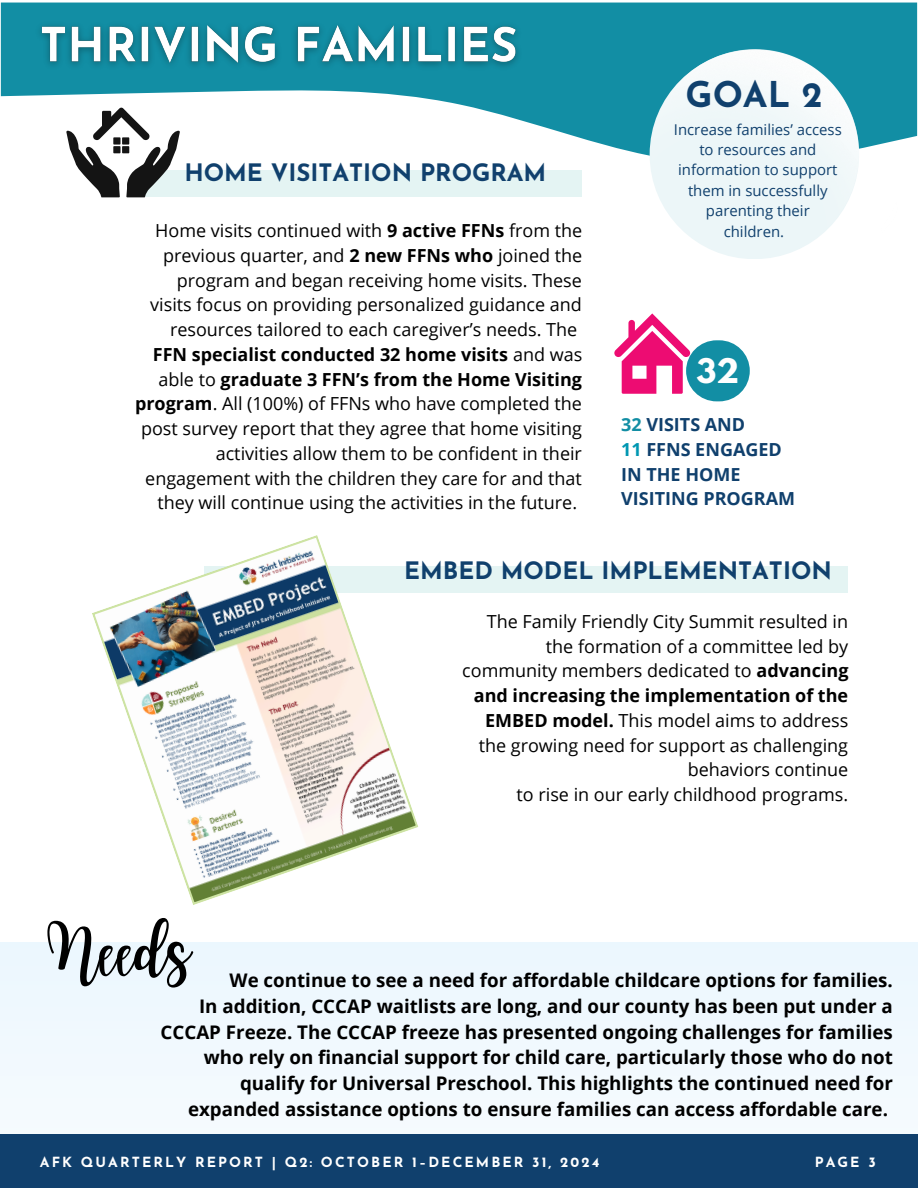
<style>
.page{position:relative;width:918px;height:1188px;background:#fff}
.page>*{position:absolute;margin:0;border:0;box-sizing:border-box;transform-origin:0 0}
.t1{font:53.55px "Joshico";color:#000}
.t2{font:700 35.55px "Josefin Sans";color:#10406d}
.t3{font:700 30px "League Spartan";color:#fefefe}
.t4{font:700 24px "Josefin Sans";color:#10406d}
.t5{font:700 18.75px/25.8px "Open Sans";color:#000;text-align:right}
.t6{font:18px/24.8px "Open Sans";color:#000;text-align:right}
.t7{font:700 18px/24.8px "Open Sans";color:#10406d}
.t8{font:14.85px/20.4px "Open Sans";color:#10406d;text-align:center}
.t9{font:700 13.95px "Josefin Sans";letter-spacing:.15em;color:#fff}
.s1{font-weight:700}
.s2{color:#128ea4}
.s3{color:#0097b2}
</style>
<div class="page">
<svg style="left:1px;top:3px;width:916px;height:164px;fill:#128ea4"></svg>
<img style="left:29px;top:14px;width:500px;height:63px">
<img style="left:651px;top:50px;width:249px;height:209px">
<div style="left:0;top:943px;width:918px;height:245px;background:#f1f9fe"></div>
<div style="left:0;top:1134px;width:918px;height:54px;background:#10406d"></div>
<svg style="left:614px;top:313px;width:77px;height:80px"></svg>
<div style="left:686px;top:340px;width:64px;height:61px;background:#128ea4;border-radius:31px"></div>
<div style="left:205px;top:566px;width:643px;height:27px;background:#e4f4f3"></div>
<svg style="left:92px;top:535px;width:326px;height:370px"></svg>
<div style="left:140px;top:170px;width:442px;height:27px;background:#e4f4f3"></div>
<svg style="left:66px;top:107px;width:114px;height:90px"></svg>
<h3 class="t4" style="left:184px;top:163px;width:364px">HOME VISITATION PROGRAM</h3>
<p class="t6" style="left:150px;top:218px;width:434px">Home visits continued with <span class="s1">9 active FFNs</span> from the previous quarter, and <span class="s1">2 new FFNs who</span> joined the program and began receiving home visits. These visits focus on providing personalized guidance and resources tailored to each caregiver’s needs. The</p>
<p class="t6" style="left:135px;top:341px;width:449px"><span class="s1">FFN specialist conducted 32 home visits</span> and was able to <span class="s1">graduate 3 FFN’s from the Home Visiting program</span>. All (100%) of FFNs who have completed the post survey report that they agree that home visiting activities allow them to be confident in their engagement with the children they care for and that they will continue using the activities in the future.</p>
<p class="t2" style="left:686px;top:80px;width:139px">GOAL 2</p>
<p class="t8" style="left:674px;top:119px;width:169px">Increase families’ access</p>
<p class="t8" style="left:678px;top:139px;width:161px">to resources and information to support them in successfully parenting their</p>
<h2 class="t8" style="left:724px;top:221px;width:62px">children.</h2>
<p class="t3" style="left:697px;top:356px;width:44px">32</p>
<h3 class="t7" style="left:621px;top:412px;width:175px"><span class="s2">32</span> VISITS AND<br><span class="s3">11</span> FFNS ENGAGED<br>IN THE HOME<br>VISITING PROGRAM</h3>
<p class="t4" style="left:404px;top:561px;width:429px">EMBED MODEL IMPLEMENTATION</p>
<h4 class="t6" style="left:462px;top:608px;width:388px">The Family Friendly City Summit resulted in the formation of a committee led by community members dedicated to <span class="s1">advancing and increasing the implementation of the EMBED model.</span> This model aims to address the growing need for support as challenging behaviors continue<br>to rise in our early childhood programs.</h4>
<p class="t1" style="left:47px;top:905px;width:145px">Needs</p>
<p class="t5" style="left:161px;top:967px;width:734px">We continue to see a need for affordable childcare options for families.<br>In addition, CCCAP waitlists are long, and our county has been put under a CCCAP Freeze. The CCCAP freeze has presented ongoing challenges for families who rely on financial support for child care, particularly those who do not qualify for Universal Preschool. This highlights the continued need for expanded assistance options to ensure families can access affordable care.</p>
<h6 class="t9" style="left:40px;top:1156px;width:561px">AFK QUARTERLY REPORT | Q2: OCTOBER 1–DECEMBER 31, 2024</h6>
<p class="t9" style="left:815px;top:1156px;width:63px">PAGE 3</p>
</div>
